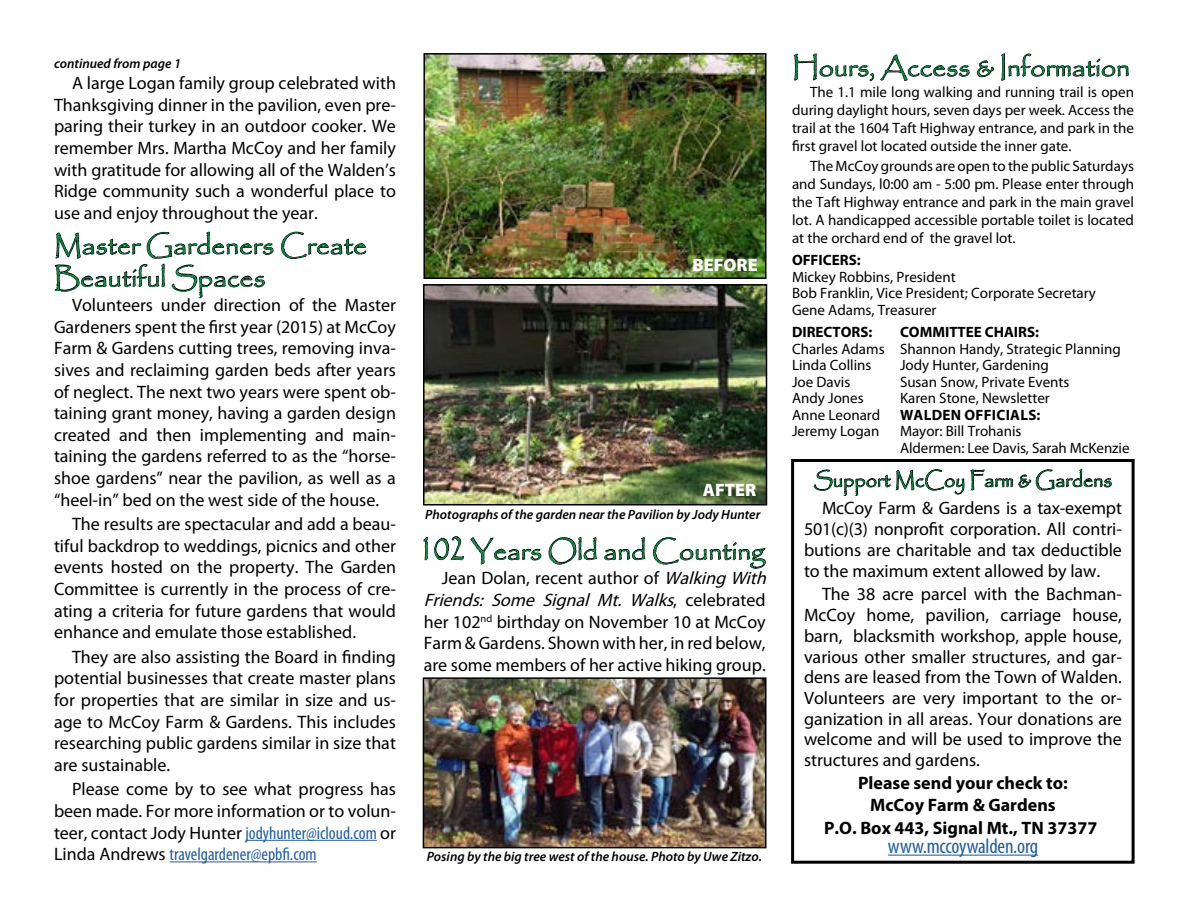
<style>
.page{position:relative;width:1188px;height:918px;background:#fff}
.page>*{position:absolute;margin:0;border:0;box-sizing:border-box;transform-origin:0 0}
.t1{font:27px/32.4px "Papyrus";color:#0d8442}
.t2{font:21px "Papyrus";color:#0d8442;scale:.94 1}
.t3{font:condensed 21px "Myriad Pro";letter-spacing:-.01em;color:#215e9e}
.t4{font:18px/21.6px "Myriad Pro";color:#000;text-align:justify}
.t5{font:700 18px/22.5px "Myriad Pro";color:#000;text-align:center}
.t6{font:900 18px "Myriad Pro";color:#fff}
.t7{font:15px/18px "Myriad Pro";color:#000}
.t8{font:700 15px "Myriad Pro";color:#000}
.t9{font:700 15px "Myriad Pro";letter-spacing:.02em;color:#000}
.t10{font:italic 600 13.5px "Myriad Pro";color:#000}
.s1{font-stretch:condensed;color:#215e9e}
.s2{font-size:40.5px}
.s3{font-style:italic}
</style>
<div class="page">
<img style="left:426px;top:287px;width:338px;height:216px">
<div style="left:423px;top:284px;width:344px;height:222px;border:2px solid #000"></div>
<hr style="left:245px;top:840px;width:132px;height:1px;background:#215e9e">
<hr style="left:170px;top:861px;width:147px;height:1px;background:#215e9e">
<svg style="left:281px;top:231px;width:85px;height:28px"></svg>
<svg style="left:54px;top:231px;width:220px;height:68px"></svg>
<hr style="left:888px;top:855px;width:150px;height:1px;background:#215e9e">
<svg style="left:793px;top:53px;width:81px;height:28px"></svg>
<svg style="left:880px;top:54px;width:90px;height:27px"></svg>
<svg style="left:977px;top:60px;width:17px;height:18px"></svg>
<svg style="left:1001px;top:53px;width:128px;height:28px"></svg>
<svg style="left:813px;top:469px;width:299px;height:27px"></svg>
<div style="left:791px;top:459px;width:344px;height:405px;border:3px solid #000"></div>
<svg style="left:423px;top:536px;width:5px;height:24px"></svg>
<svg style="left:434px;top:536px;width:30px;height:25px"></svg>
<svg style="left:470px;top:537px;width:72px;height:28px"></svg>
<svg style="left:548px;top:536px;width:49px;height:29px"></svg>
<svg style="left:604px;top:537px;width:41px;height:24px"></svg>
<svg style="left:653px;top:537px;width:113px;height:32px"></svg>
<img style="left:426px;top:56px;width:337px;height:220px">
<div style="left:423px;top:53px;width:343px;height:226px;border:2px solid #000"></div>
<img style="left:426px;top:680px;width:337px;height:165px">
<div style="left:423px;top:677px;width:343px;height:171px;border:2px solid #000"></div>
<p class="t10" style="left:54px;top:54px;width:129px">continued from page 1</p>
<p class="t4" style="left:54px;top:72px;width:344px;text-indent:18px">A large Logan family group celebrated with Thanksgiving dinner in the pavilion, even pre&shy;paring their turkey in an outdoor cooker. We remember Mrs. Martha McCoy and her family with gratitude for allowing all of the Walden’s Ridge community such a wonderful place to use and enjoy throughout the year.</p>
<h1 class="t1" style="left:54px;top:229px;width:315px">Master Gardeners Create<br>Beautiful Spaces</h1>
<p class="t4" style="left:54px;top:294px;width:344px;text-indent:18px">Volunteers under direction of the Master Gardeners spent the first year (2015) at McCoy Farm &amp; Gardens cutting trees, removing inva&shy;sives and reclaiming garden beds after years of neglect. The next two years were spent ob&shy;taining grant money, having a garden design created and then implementing and main&shy;taining the gardens referred to as the “horse&shy;shoe gardens” near the pavilion, as well as a “heel-in” bed on the west side of the house.</p>
<p class="t4" style="left:54px;top:513px;width:344px;text-indent:18px">The results are spectacular and add a beau&shy;tiful backdrop to weddings, picnics and other events hosted on the property. The Garden Committee is currently in the process of cre&shy;ating a criteria for future gardens that would enhance and emulate those established.</p>
<p class="t4" style="left:54px;top:646px;width:344px;text-indent:18px">They are also assisting the Board in finding potential businesses that create master plans for properties that are similar in size and us&shy;age to McCoy Farm &amp; Gardens. This includes researching public gardens similar in size that are sustainable.</p>
<p class="t4" style="left:54px;top:778px;width:344px;text-indent:18px">Please come by to see what progress has been made. For more information or to volun&shy;teer, contact Jody Hunter <span class="s1">jodyhunter@icloud.com</span> or Linda Andrews <span class="s1">travelgardener@epbfi.com</span></p>
<p class="t6" style="left:692px;top:253px;width:67px">BEFORE</p>
<p class="t6" style="left:703px;top:478px;width:55px">AFTER</p>
<p class="t10" style="left:425px;top:506px;width:337px">Photographs of the garden near the Pavilion by Jody Hunter</p>
<h1 class="t1" style="left:418px;top:534px;width:348px"><span class="s2">102</span> Years Old and Counting</h1>
<p class="t4" style="left:424px;top:567px;width:349px;text-align:left;text-indent:18px">Jean Dolan, recent author of <span class="s3">WalkingWith Friends: Some Signal Mt. Walks</span>, c e l e b r a t e d her 102<sup>nd</sup> birthday on November 10 at McCoy Farm &amp; Gardens. Shown with her, in red below, are some members of her active hiking group.</p>
<p class="t10" style="left:427px;top:848px;width:337px">Posing by the big tree west of the house. Photo by Uwe Zitzo.</p>
<h1 class="t1" style="left:792px;top:51px;width:339px">Hours, Access &amp; Information</h1>
<p class="t7" style="left:792px;top:83px;width:344px;text-align:justify;text-indent:18px">The 1.1 mile long walking and running trail is open during daylight hours, seven days per week. Access the trail at the 1604 Taft Highway entrance, and park in the first gravel lot located outside the inner gate.</p>
<p class="t7" style="left:792px;top:156px;width:344px;text-align:justify;text-indent:18px">The McCoy grounds are open to the public Saturdays and Sundays, l0:00 am - 5:00 pm. Please enter through the Taft Highway entrance and park in the main gravel lot. A handicapped accessible portable toilet is located at the orchard end of the gravel lot.</p>
<p class="t8" style="left:792px;top:250px;width:70px">OFFICERS:</p>
<p class="t7" style="left:792px;top:268px;width:305px;line-height:16.5px">Mickey Robbins, President<br>Bob Franklin, Vice President; Corporate Secretary<br>Gene Adams, Treasurer</p>
<p class="t8" style="left:792px;top:322px;width:82px">DIRECTORS:</p>
<p class="t8" style="left:900px;top:322px;width:141px">COMMITTEE CHAIRS:</p>
<p class="t7" style="left:792px;top:340px;width:330px;line-height:16.5px">Charles Adams Shannon Handy, Strategic Planning<br>Linda Collins</p>
<p class="t7" style="left:900px;top:356px;width:150px">Jody Hunter, Gardening</p>
<p class="t7" style="left:792px;top:372px;width:60px">Joe Davis</p>
<p class="t7" style="left:900px;top:372px;width:171px">Susan Snow, Private Events</p>
<p class="t7" style="left:792px;top:389px;width:73px">Andy Jones</p>
<p class="t7" style="left:900px;top:389px;width:151px">Karen Stone, Newsletter</p>
<p class="t7" style="left:792px;top:405px;width:90px">Anne Leonard</p>
<p class="t9" style="left:900px;top:405px;width:142px">WALDEN OFFICIALS:</p>
<p class="t7" style="left:792px;top:422px;width:89px">Jeremy Logan</p>
<p class="t7" style="left:900px;top:423px;width:231px;line-height:16.5px">Mayor: Bill Trohanis<br>Aldermen: Lee Davis, Sarah McKenzie</p>
<p class="t2" style="left:814px;top:467px;width:319px">Support McCoy Farm &amp; Gardens</p>
<p class="t4" style="left:804px;top:497px;width:320px;line-height:21px;text-indent:18px">McCoy Farm &amp; Gardens is a tax-exempt 501(c)(3) nonprofit corporation. All contri&shy;butions are charitable and tax deductible to the maximum extent allowed by law.</p>
<p class="t4" style="left:804px;top:584px;width:320px;line-height:20.7px;text-indent:18px">The 38 acre parcel with the Bachman-McCoy home, pavilion, carriage house, barn, blacksmith workshop, apple house, various other smaller structures, and gar&shy;dens are leased from the Town of Walden.<br>Volunteers are very important to the or&shy;ganization in all areas. Your donations are welcome and will be used to improve the structures and gardens.</p>
<p class="t5" style="left:824px;top:771px;width:275px">Please send your check to:<br>McCoy Farm &amp; Gardens<br>P.O. Box 443, Signal Mt., TN 37377</p>
<p class="t3" style="left:888px;top:833px;width:152px">www.mccoywalden.org</p>
</div>
